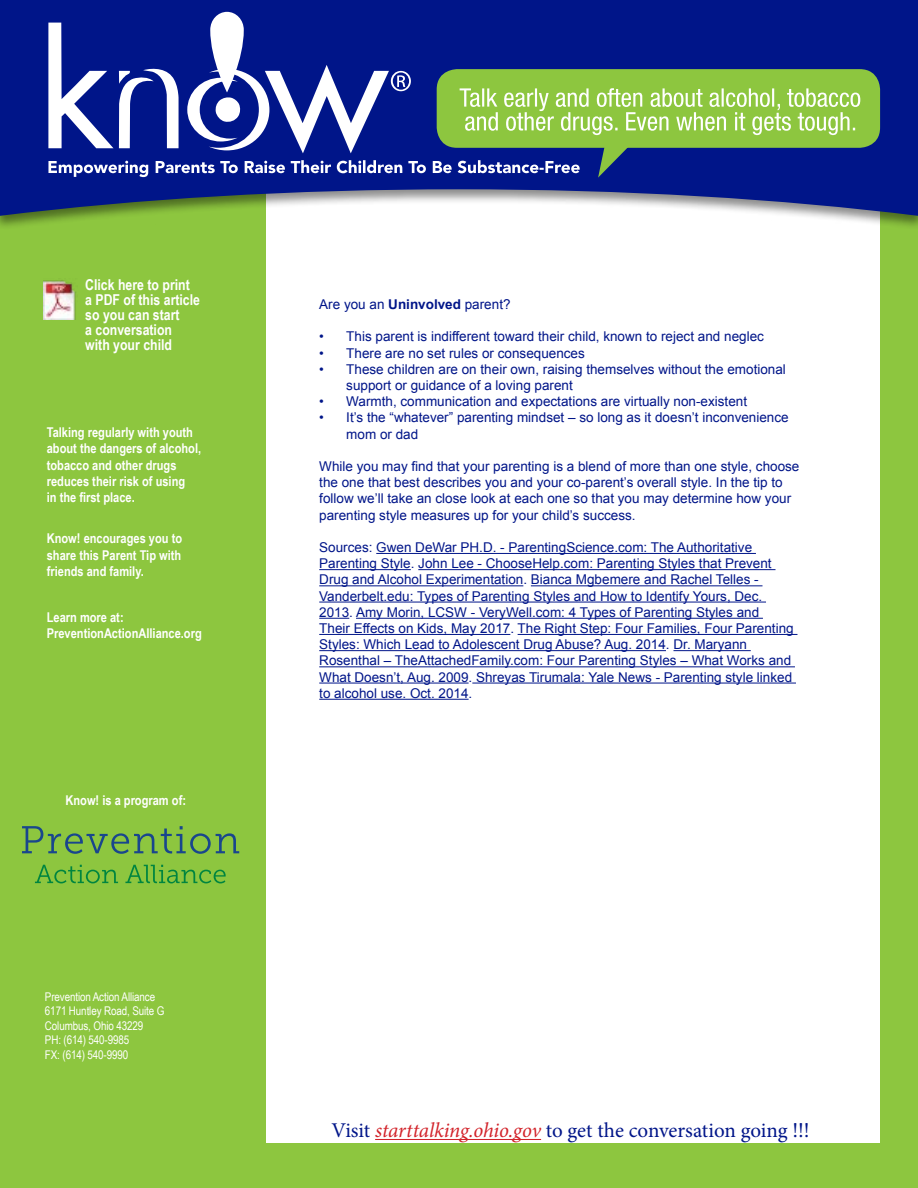
<style>
.page{position:relative;width:918px;height:1188px;background:#fff}
.page>*{position:absolute;margin:0;border:0;box-sizing:border-box;transform-origin:0 0}
.t1{font:21px "Minion Pro";letter-spacing:-.005em;color:#001589}
.t2{font:700 15px/15px "Arial Narrow";color:#fff}
.t3{font:13.5px/16.2px "Arial";color:#001589}
.t4{font:700 13.5px/16.2px "Arial Narrow";color:#fff}
.t5{font:12px/14.4px "Arial Narrow";letter-spacing:-.01em;color:#fff}
.s1{font-weight:700}
.s2{font-style:italic;color:#d2232a}
</style>
<div class="page">
<div style="left:258px;top:116px;width:660px;height:1072px;background:#8dc63f"></div>
<div style="left:266px;top:153px;width:614px;height:990px;background:#fff"></div>
<div style="left:0;top:116px;width:262px;height:1072px;background:#8dc63f"></div>
<div style="left:0;top:0;width:918px;height:230px;background:#000;opacity:.45"></div>
<svg style="left:0;top:0;width:918px;height:216px;background:#344695"></svg>
<div style="left:437px;top:69px;width:443px;height:79px;background:#8dc63f;border-radius:20px"></div>
<svg style="left:48px;top:12px;width:812px;height:166px"></svg>
<hr style="left:376px;top:553px;width:380px;height:1px;background:#001589">
<hr style="left:319px;top:569px;width:92px;height:1px;background:#001589">
<hr style="left:418px;top:569px;width:358px;height:1px;background:#001589">
<hr style="left:319px;top:585px;width:204px;height:1px;background:#001589">
<hr style="left:531px;top:585px;width:232px;height:1px;background:#001589">
<hr style="left:319px;top:602px;width:447px;height:1px;background:#001589">
<hr style="left:319px;top:618px;width:30px;height:1px;background:#001589">
<hr style="left:356px;top:618px;width:407px;height:1px;background:#001589">
<hr style="left:319px;top:634px;width:191px;height:1px;background:#001589">
<hr style="left:518px;top:634px;width:279px;height:1px;background:#001589">
<hr style="left:319px;top:650px;width:347px;height:1px;background:#001589">
<hr style="left:673px;top:650px;width:78px;height:1px;background:#001589">
<hr style="left:319px;top:666px;width:476px;height:1px;background:#001589">
<hr style="left:319px;top:683px;width:150px;height:1px;background:#001589">
<hr style="left:472px;top:683px;width:324px;height:1px;background:#001589">
<hr style="left:319px;top:699px;width:150px;height:1px;background:#001589">
<svg style="left:22px;top:826px;width:217px;height:28px"></svg>
<svg style="left:35px;top:865px;width:83px;height:18px"></svg>
<svg style="left:125px;top:865px;width:101px;height:18px"></svg>
<img style="left:44px;top:280px;width:32px;height:40px">
<hr style="left:375px;top:1139px;width:166px;height:1px;background:#d2232a">
<p class="t2" style="left:85px;top:277px;width:116px">Click here to print a PDF of this article so you can start<br>a conversation with your child</p>
<p class="t4" style="left:47px;top:424px;width:156px">Talking regularly with youth about the dangers of alcohol, tobacco and other drugs reduces their risk of using<br>in the first place.</p>
<p class="t4" style="left:47px;top:530px;width:137px;text-align:justify">Know! encourages you to share this Parent Tip with friends and family.</p>
<p class="t4" style="left:47px;top:608px;width:157px">Learn more at:<br>PreventionActionAlliance.org</p>
<p class="t4" style="left:65px;top:791px;width:122px">Know! is a program of:</p>
<p class="t5" style="left:45px;top:989px;width:121px">Prevention Action Alliance<br>6171 Huntley Road, Suite G<br>Columbus, Ohio 43229<br>PH: (614) 540-9985<br>FX: (614) 540-9990</p>
<p class="t3" style="left:319px;top:296px;width:193px">Are you an <span class="s1">Uninvolved</span> parent?</p>
<p class="t3" style="left:319px;top:329px;width:446px">• This parent is indifferent toward their child, known to reject and neglec</p>
<p class="t3" style="left:319px;top:345px;width:267px">• There are no set rules or consequences</p>
<p class="t3" style="left:346px;top:361px;width:441px;text-indent:-27px">• These children are on their own, raising themselves without the emotional support or guidance of a loving parent</p>
<p class="t3" style="left:319px;top:394px;width:429px">• Warmth, communication and expectations are virtually non-existent</p>
<p class="t3" style="left:346px;top:410px;width:444px;text-indent:-27px">• It’s the “whatever” parenting mindset – so long as it doesn’t inconvenience mom or dad</p>
<p class="t3" style="left:319px;top:458px;width:482px">While you may find that your parenting is a blend of more than one style, choose the one that best describes you and your co-parent’s overall style. In the tip to follow we’ll take an close look at each one so that you may determine how your parenting style measures up for your child’s success.</p>
<p class="t3" style="left:319px;top:539px;width:476px">Sources: Gwen DeWar PH.D. - ParentingScience.com: The Authoritative Parenting Style. John Lee - ChooseHelp.com: Parenting Styles that Prevent Drug and Alcohol Experimentation. Bianca Mgbemere and Rachel Telles - Vanderbelt.edu: Types of Parenting Styles and How to Identify Yours, Dec.<br>2013. Amy Morin, LCSW - VeryWell.com: 4 Types of Parenting Styles and<br>Their Effects on Kids, May 2017. The Right Step: Four Families, Four Parenting Styles: Which Lead to Adolescent Drug Abuse? Aug. 2014. Dr. Maryann Rosenthal – TheAttachedFamily.com: Four Parenting Styles – What Works and What Doesn’t, Aug. 2009. Shreyas Tirumala: Yale News - Parenting style linked to alcohol use. Oct. 2014.</p>
<h1 class="t1" style="left:332px;top:1117px;width:480px">Visit <span class="s2">starttalking.ohio.gov</span> to get the conversation going !!!</h1>
</div>
